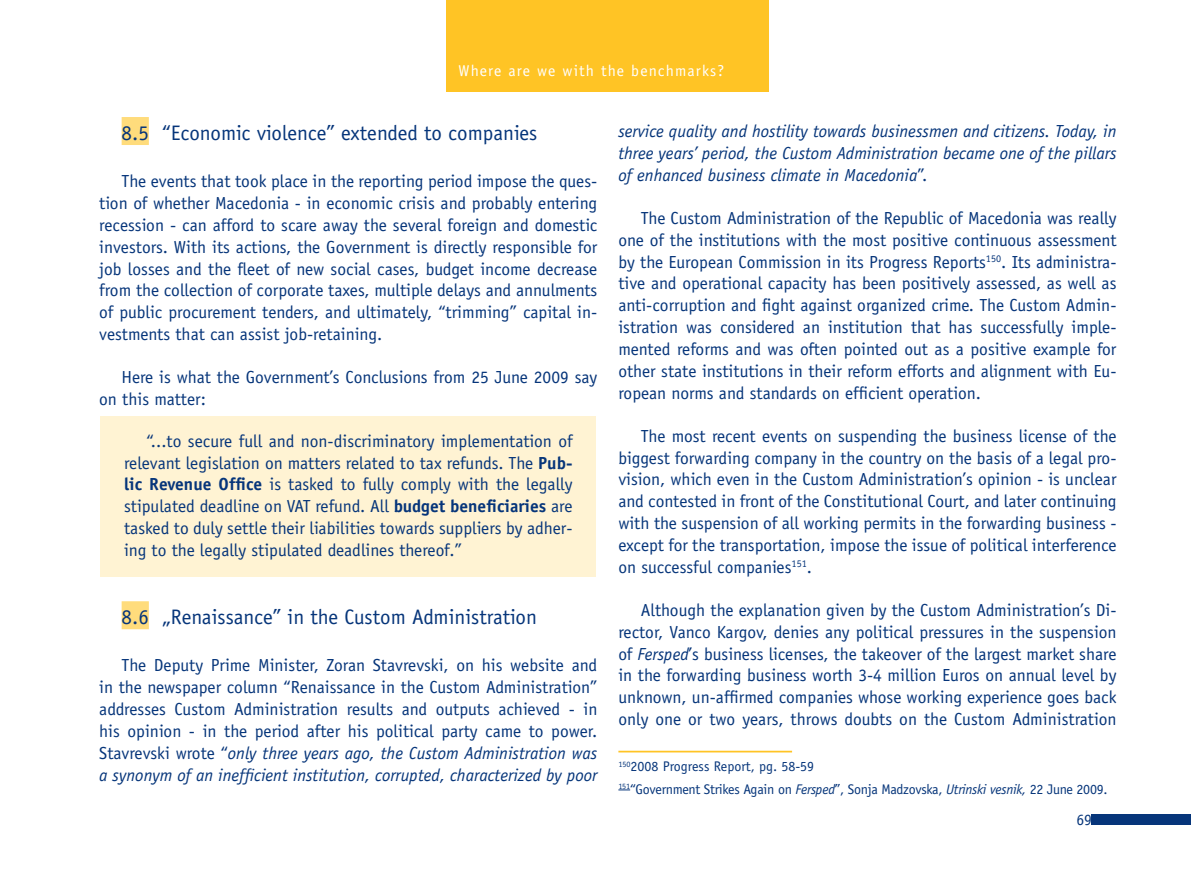
<style>
.page{position:relative;width:1191px;height:893px;background:#fff}
.page>*{position:absolute;margin:0;border:0;box-sizing:border-box;transform-origin:0 0}
.t1{font:21px "Officina Sans";color:#06357a}
.t2{font:17.5px/21.9px "Officina Sans";color:#06357a;text-align:justify}
.t3{font:italic 17.5px/21.9px "Officina Sans";color:#06357a;text-align:justify}
.t4{font:15.75px "Officina Sans";letter-spacing:.075em;color:#fff}
.t5{font:15.75px "Officina Serif";color:#06357a}
.t6{font:14px/22.4px "Officina Sans";letter-spacing:-.02em;color:#06357a}
.s1{font-weight:700}
.s2{font-style:italic}
.s3{font-style:normal}
</style>
<div class="page">
<div style="left:446px;top:0;width:323px;height:91px;background:#ffc425"></div>
<div style="left:1091px;top:814px;width:100px;height:11px;background:#06357a"></div>
<div style="left:100px;top:416px;width:495px;height:161px;background:#fff3d3"></div>
<div style="left:122px;top:117px;width:27px;height:28px;background:#ffdc7c"></div>
<div style="left:122px;top:601px;width:27px;height:28px;background:#ffdc7c"></div>
<hr style="left:618px;top:751px;width:174px;height:1px;background:#ffc425">
<svg style="left:618px;top:790px;width:12px;height:1px"></svg>
<p class="t4" style="left:458px;top:62px;width:267px">Where are we with the benchmarks?</p>
<p class="t1" style="left:122px;top:120px;width:417px">8.5 “Economic violence” extended to companies</p>
<p class="t2" style="left:99px;top:170px;width:500px;text-indent:22px">The events that took place in the reporting period impose the ques&shy;tion of whether Macedonia - in economic crisis and probably entering recession - can afford to scare away the several foreign and domestic investors. With its actions, the Government is directly responsible for job losses and the fleet of new social cases, budget income decrease from the collection of corporate taxes, multiple delays and annulments of public procurement tenders, and ultimately, “trimming” capital in&shy;vestments that can assist job-retaining.</p>
<p class="t2" style="left:99px;top:366px;width:499px;text-indent:22px">Here is what the Government’s Conclusions from 25 June 2009 say on this matter:</p>
<p class="t2" style="left:124px;top:430px;width:450px;text-indent:22px">“...to secure full and non-discriminatory implementation of relevant legislation on matters related to tax refunds. The <span class="s1">Pub&shy;lic Revenue Office</span> is tasked to fully comply with the legally stipulated deadline on VAT refund. All <span class="s1">budget beneficiaries</span> are tasked to duly settle their liabilities towards suppliers by adher&shy;ing to the legally stipulated deadlines thereof.”</p>
<p class="t1" style="left:122px;top:605px;width:417px">8.6 „Renaissance” in the Custom Administration</p>
<p class="t2" style="left:99px;top:654px;width:500px;text-indent:22px">The Deputy Prime Minister, Zoran Stavrevski, on his website and in the newspaper column “Renaissance in the Custom Administration” addresses Custom Administration results and outputs achieved - in his opinion - in the period after his political party came to power.<br>Stavrevski wrote “<span class="s2">only three years ago, the Custom Administration was a synonym of an inefficient institution, corrupted, characterized by poor</span></p>
<p class="t3" style="left:618px;top:120px;width:499px">service quality and hostility towards businessmen and citizens. Today, in three years’ period, the Custom Administration became one of the pillars of enhanced business climate in Macedonia<span class="s3">”.</span></p>
<p class="t2" style="left:618px;top:207px;width:499px;text-indent:22px">The Custom Administration of the Republic of Macedonia was really one of the institutions with the most positive continuous assessment by the European Commission in its Progress Reports<sup>150</sup>. Its administra&shy;tive and operational capacity has been positively assessed, as well as anti-corruption and fight against organized crime. The Custom Admin&shy;istration was considered an institution that has successfully imple&shy;mented reforms and was often pointed out as a positive example for other state institutions in their reform efforts and alignment with Eu&shy;ropean norms and standards on efficient operation.</p>
<p class="t2" style="left:618px;top:425px;width:500px;text-indent:22px">The most recent events on suspending the business license of the biggest forwarding company in the country on the basis of a legal pro&shy;vision, which even in the Custom Administration’s opinion - is unclear and contested in front of the Constitutional Court, and later continuing with the suspension of all working permits in the forwarding business - except for the transportation, impose the issue of political interference on successful companies<sup>151</sup>.</p>
<p class="t2" style="left:618px;top:599px;width:499px;text-indent:22px">Although the explanation given by the Custom Administration’s Di&shy;rector, Vanco Kargov, denies any political pressures in the suspension of <span class="s2">Fersped</span>’s business licenses, the takeover of the largest market share in the forwarding business worth 3-4 million Euros on annual level by unknown, un-affirmed companies whose working experience goes back only one or two years, throws doubts on the Custom Administration</p>
<p class="t6" style="left:618px;top:755px;width:491px"><sup>150</sup>2008 Progress Report, pg. 58-59<br><sup>151</sup>“Government Strikes Again on <span class="s2">Fersped</span>”, Sonja Madzovska, <span class="s2">Utrinski vesnik,</span> 22 June 2009.</p>
<p class="t5" style="left:1076px;top:810px;width:17px">69</p>
</div>
